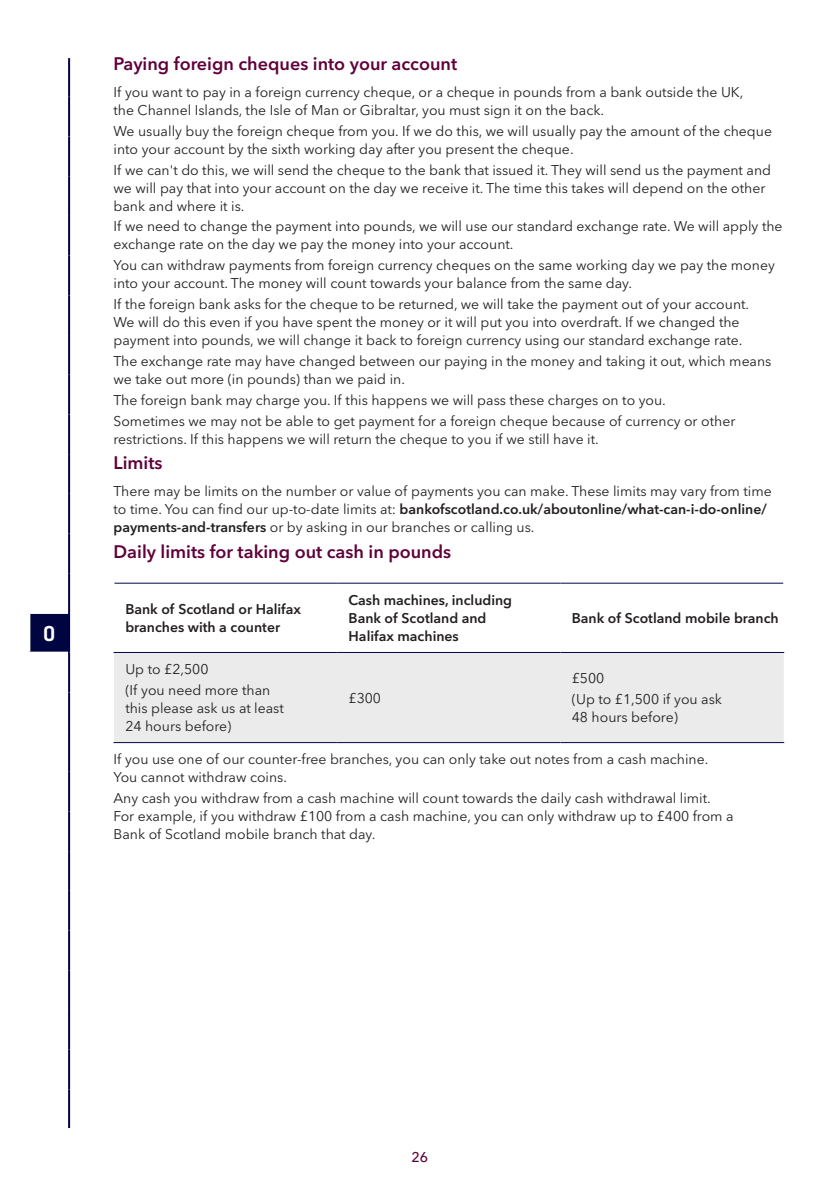
<style>
.page{position:relative;width:840px;height:1191px;background:#fff}
.page>*{position:absolute;margin:0;border:0;box-sizing:border-box;transform-origin:0 0}
.t1{font:700 22px "Bo S Pill Gothic";color:#fff}
.NEW_TC_Sub_Header_3{font:600 18px "Avenir Next LT Pro";color:#60003a}
.NEW_TC_Body_Copy{font:14px/18px "Avenir Next LT Pro";color:#231f20}
.NEW_TC_Body_Copy-2{font:600 14px/18px "Avenir Next LT Pro";color:#231f20}
.t2{font:500 14px "Avenir Next LT Pro";color:#60003a}
.s1{font-weight:600}
</style>
<div class="page">
<svg style="left:114px;top:583px;width:669px;height:1px"></svg>
<div style="left:114px;top:653px;width:669px;height:89px;background:#ebebeb"></div>
<hr style="left:114px;top:582px;width:223px;height:1px;background:#000541">
<hr style="left:337px;top:582px;width:223px;height:1px;background:#000541">
<hr style="left:560px;top:582px;width:222px;height:1px;background:#000541">
<hr style="left:113px;top:652px;width:224px;height:1px;background:#000541">
<hr style="left:337px;top:652px;width:223px;height:1px;background:#000541">
<hr style="left:560px;top:652px;width:223px;height:1px;background:#000541">
<hr style="left:113px;top:742px;width:224px;height:1px;background:#000541">
<hr style="left:337px;top:742px;width:223px;height:1px;background:#000541">
<hr style="left:560px;top:742px;width:223px;height:1px;background:#000541">
<div style="left:29px;top:613px;width:40px;height:39px;background:#000541"></div>
<hr style="left:28px;top:612px;width:40px;height:2px;background:#fff">
<hr style="left:28px;top:651px;width:40px;height:2px;background:#fff">
<hr style="left:28px;top:614px;width:2px;height:37px;background:#fff">
<hr style="left:68px;top:58px;width:2px;height:39px;background:#000541">
<hr style="left:68px;top:97px;width:2px;height:39px;background:#000541">
<hr style="left:68px;top:136px;width:2px;height:40px;background:#000541">
<hr style="left:68px;top:176px;width:2px;height:40px;background:#000541">
<hr style="left:68px;top:216px;width:2px;height:40px;background:#000541">
<hr style="left:68px;top:256px;width:2px;height:39px;background:#000541">
<hr style="left:68px;top:295px;width:2px;height:40px;background:#000541">
<hr style="left:68px;top:335px;width:2px;height:40px;background:#000541">
<hr style="left:68px;top:375px;width:2px;height:39px;background:#000541">
<hr style="left:68px;top:414px;width:2px;height:40px;background:#000541">
<hr style="left:68px;top:454px;width:2px;height:40px;background:#000541">
<hr style="left:68px;top:494px;width:2px;height:39px;background:#000541">
<hr style="left:68px;top:533px;width:2px;height:40px;background:#000541">
<hr style="left:68px;top:573px;width:2px;height:40px;background:#000541">
<hr style="left:68px;top:613px;width:2px;height:39px;background:#000541">
<hr style="left:68px;top:652px;width:2px;height:40px;background:#000541">
<hr style="left:68px;top:692px;width:2px;height:40px;background:#000541">
<hr style="left:68px;top:732px;width:2px;height:39px;background:#000541">
<hr style="left:68px;top:771px;width:2px;height:40px;background:#000541">
<hr style="left:68px;top:811px;width:2px;height:40px;background:#000541">
<hr style="left:68px;top:851px;width:2px;height:40px;background:#000541">
<hr style="left:68px;top:891px;width:2px;height:39px;background:#000541">
<hr style="left:68px;top:930px;width:2px;height:40px;background:#000541">
<hr style="left:68px;top:970px;width:2px;height:40px;background:#000541">
<hr style="left:68px;top:1010px;width:2px;height:39px;background:#000541">
<hr style="left:68px;top:1049px;width:2px;height:40px;background:#000541">
<hr style="left:68px;top:1089px;width:2px;height:39px;background:#000541">
<p class="t1" style="left:43px;top:620px;width:14px">O</p>
<p class="NEW_TC_Sub_Header_3" style="left:113px;top:53px;width:345px">Paying foreign cheques into your account</p>
<p class="NEW_TC_Body_Copy" style="left:113px;top:83px;width:631px">If you want to pay in a foreign currency cheque, or a cheque in pounds from a bank outside the UK, the Channel Islands, the Isle of Man or Gibraltar, you must sign it on the back.</p>
<p class="NEW_TC_Body_Copy" style="left:113px;top:122px;width:659px">We usually buy the foreign cheque from you. If we do this, we will usually pay the amount of the cheque into your account by the sixth working day after you present the cheque.</p>
<p class="NEW_TC_Body_Copy" style="left:113px;top:161px;width:658px">If we can't do this, we will send the cheque to the bank that issued it. They will send us the payment and we will pay that into your account on the day we receive it. The time this takes will depend on the other bank and where it is.</p>
<p class="NEW_TC_Body_Copy" style="left:113px;top:217px;width:670px">If we need to change the payment into pounds, we will use our standard exchange rate. We will apply the exchange rate on the day we pay the money into your account.</p>
<p class="NEW_TC_Body_Copy" style="left:113px;top:256px;width:662px">You can withdraw payments from foreign currency cheques on the same working day we pay the money into your account. The money will count towards your balance from the same day.</p>
<p class="NEW_TC_Body_Copy" style="left:113px;top:295px;width:637px">If the foreign bank asks for the cheque to be returned, we will take the payment out of your account.<br>We will do this even if you have spent the money or it will put you into overdraft. If we changed the payment into pounds, we will change it back to foreign currency using our standard exchange rate.</p>
<p class="NEW_TC_Body_Copy" style="left:113px;top:352px;width:659px">The exchange rate may have changed between our paying in the money and taking it out, which means we take out more (in pounds) than we paid in.</p>
<p class="NEW_TC_Body_Copy" style="left:113px;top:391px;width:553px">The foreign bank may charge you. If this happens we will pass these charges on to you.</p>
<p class="NEW_TC_Body_Copy" style="left:113px;top:412px;width:623px">Sometimes we may not be able to get payment for a foreign cheque because of currency or other restrictions. If this happens we will return the cheque to you if we still have it.</p>
<p class="NEW_TC_Sub_Header_3" style="left:113px;top:452px;width:50px">Limits</p>
<p class="NEW_TC_Body_Copy" style="left:113px;top:482px;width:659px">There may be limits on the number or value of payments you can make. These limits may vary from time to time. You can find our up-to-date limits at: <span class="s1">bankofscotland.co.uk/aboutonline/what-can-i-do-online/ payments-and-transfers</span> or by asking in our branches or calling us.</p>
<p class="NEW_TC_Sub_Header_3" style="left:113px;top:540px;width:339px">Daily limits for taking out cash in pounds</p>
<p class="NEW_TC_Body_Copy-2" style="left:125px;top:600px;width:177px">Bank of Scotland or Halifax branches with a counter</p>
<p class="NEW_TC_Body_Copy-2" style="left:348px;top:591px;width:165px">Cash machines, including<br>Bank of Scotland and<br>Halifax machines</p>
<p class="NEW_TC_Body_Copy-2" style="left:571px;top:609px;width:208px">Bank of Scotland mobile branch</p>
<p class="NEW_TC_Body_Copy" style="left:125px;top:660px;width:85px">Up to £2,500</p>
<p class="NEW_TC_Body_Copy" style="left:125px;top:681px;width:160px">(If you need more than this please ask us at least<br>24 hours before)</p>
<p class="NEW_TC_Body_Copy" style="left:348px;top:689px;width:34px">£300</p>
<p class="NEW_TC_Body_Copy" style="left:571px;top:669px;width:34px">£500</p>
<p class="NEW_TC_Body_Copy" style="left:571px;top:690px;width:152px">(Up to £1,500 if you ask<br>48 hours before)</p>
<p class="NEW_TC_Body_Copy" style="left:113px;top:750px;width:596px">If you use one of our counter-free branches, you can only take out notes from a cash machine.<br>You cannot withdraw coins.</p>
<p class="NEW_TC_Body_Copy" style="left:113px;top:789px;width:621px">Any cash you withdraw from a cash machine will count towards the daily cash withdrawal limit.<br>For example, if you withdraw £100 from a cash machine, you can only withdraw up to £400 from a<br>Bank of Scotland mobile branch that day.</p>
<p class="t2" style="left:411px;top:1148px;width:18px">26</p>
</div>
